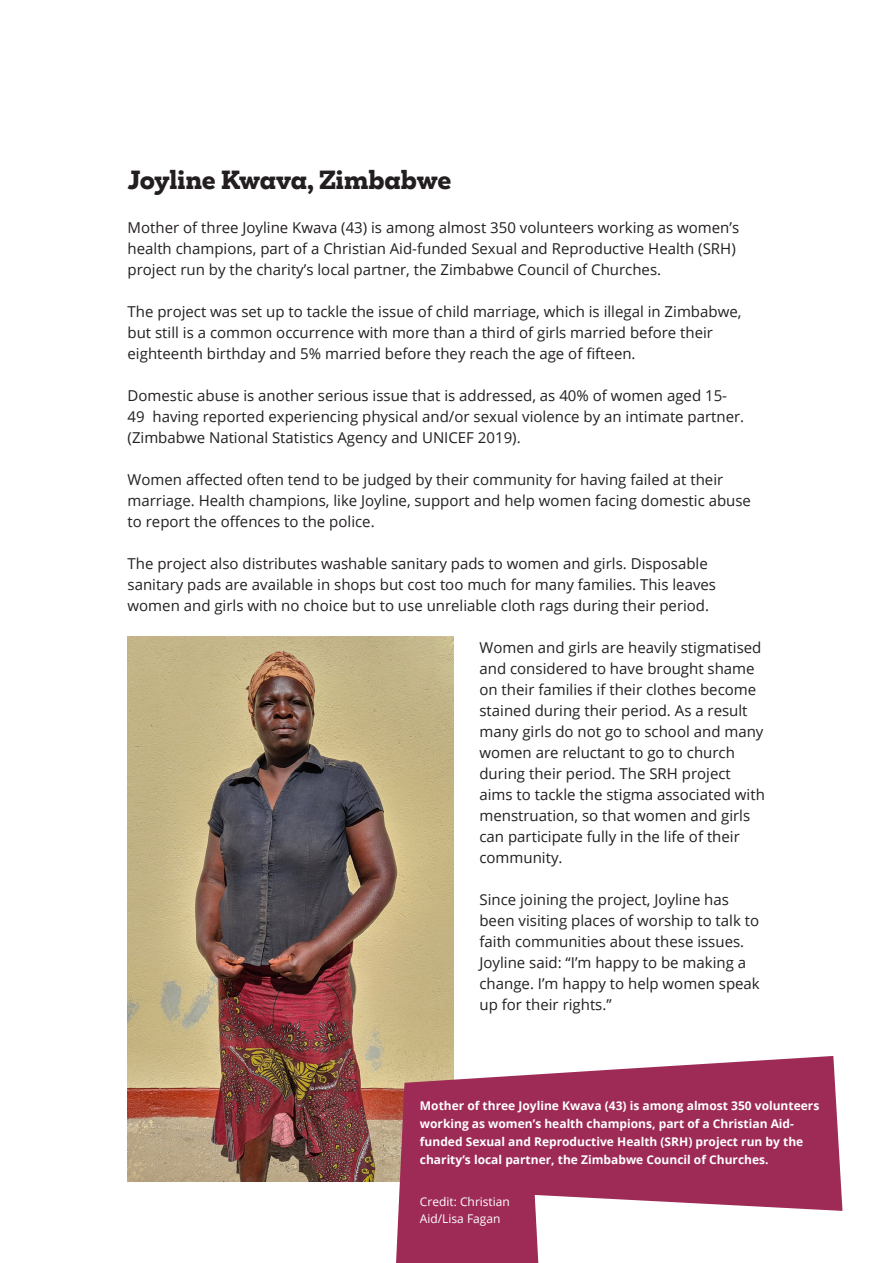
<style>
.page{position:relative;width:893px;height:1263px;background:#fff}
.page>*{position:absolute;margin:0;border:0;box-sizing:border-box;transform-origin:0 0}
.Heading{font:800 24px "Mokoko";letter-spacing:-.005em;color:#231f20}
.Body_Text{font:15px/21px "Open Sans 2";color:#231f20}
.Body_Text-2{font:15px/21px "Open Sans";color:#231f20}
.t1{font:12px/18px "Open Sans Bold 2";color:#fff}
.Photo_Credit{font:12px/16.5px "Open Sans 2";color:#fff}
.s1{font-family:"Open Sans"}
.s2{font-family:"Open Sans 2"}
</style>
<div class="page">
<img style="left:128px;top:636px;width:326px;height:545px">
<svg style="left:395px;top:1056px;width:447px;height:207px;fill:#9e2a56"></svg>
<p class="Heading" style="left:128px;top:164px;width:325px">Joyline Kwava, Zimbabwe</p>
<p class="Body_Text" style="left:128px;top:217px;width:613px">Mother of three Joyline Kwava (43) is among almost 350 volunteers working as women’s health champions, part of a Christian Aid-funded Sexual and Reproductive Health (SRH) project run by the charity’s local partner, the Zimbabwe Council of Churches.</p>
<p class="Body_Text" style="left:128px;top:301px;width:615px">The project was set up to tackle the issue of child marriage, which is illegal in Zimbabwe, but still is a common occurrence with more than a third of girls married before their <span class="s1">eighteenth birthday and 5% married before they reach the age of fifteen.</span></p>
<p class="Body_Text" style="left:128px;top:385px;width:618px">Domestic abuse is another serious issue that is addressed, as 40% of women aged 15-<br>49 having reported experiencing physical and/or sexual violence by an intimate partner. (Zimbabwe National Statistics Agency and UNICEF 2019).</p>
<p class="Body_Text-2" style="left:128px;top:469px;width:625px">Women affected often tend to be judged by their community for having failed at their <span class="s2">marriage. Health champions, like Joyline, support and help women facing domestic abuse </span>to report the offences to the police.</p>
<p class="Body_Text" style="left:128px;top:553px;width:590px">The project also distributes washable sanitary pads to women and girls. Disposable sanitary pads are available in shops but cost too much for many families. This leaves women and girls with no choice but to use unreliable cloth rags during their period.</p>
<p class="Body_Text" style="left:479px;top:637px;width:287px">Women and girls are heavily stigmatised and considered to have brought shame on their families if their clothes become stained during their period. As a result many girls do not go to school and many women are reluctant to go to church during their period. The SRH project aims to tackle the stigma associated with menstruation, so that women and girls can participate fully in the life of their community.</p>
<p class="Body_Text" style="left:479px;top:889px;width:282px">Since joining the project, Joyline has been visiting places of worship to talk to faith communities about these issues.<br>Joyline said: “I’m happy to be making a change. I’m happy to help women speak up for their rights.”</p>
<p class="t1" style="left:420px;top:1096px;width:401px">Mother of three Joyline Kwava (43) is among almost 350 volunteers working as women’s health champions, part of a Christian Aid&shy;funded Sexual and Reproductive Health (SRH) project run by the charity’s local partner, the Zimbabwe Council of Churches.</p>
<p class="Photo_Credit" style="left:420px;top:1193px;width:92px">Credit: Christian<br>Aid/Lisa Fagan</p>
</div>
